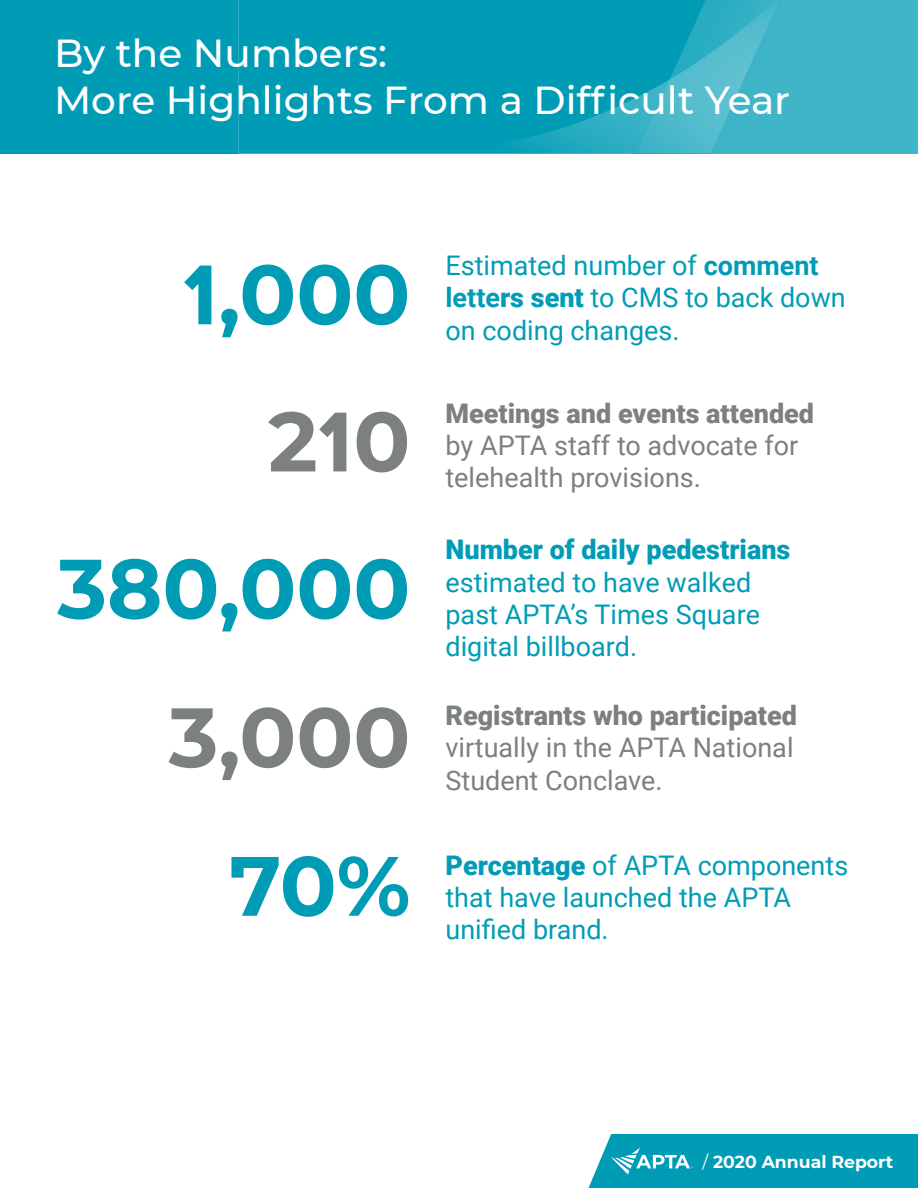
<style>
.page{position:relative;width:918px;height:1188px;background:#fff}
.page>*{position:absolute;margin:0;border:0;box-sizing:border-box;transform-origin:0 0}
.t1{font:700 84px "APTA Sans";color:#009cb6}
.t2{font:700 84px "APTA Sans";color:#7c8080}
.t3{font:500 39px/46.8px "APTA Sans";color:#fff}
.t4{font:27px/32.4px "Roboto";color:#009cb6}
.t5{font:27px "Roboto";color:#7c8080}
.t6{font:900 27px "Roboto";color:#7c8080}
.t7{font:900 27px "Roboto";color:#009cb6}
.t8{font:700 17.25px "APTA Sans";color:#fff}
.s1{font-weight:700}
.s2{font-weight:900}
.s3{font-weight:400}
</style>
<div class="page">
<svg style="left:589px;top:1134px;width:329px;height:54px;background:#0fa2ba"></svg>
<div style="left:0;top:0;width:918px;height:153px;background:#009cb6"></div>
<div style="left:239px;top:0;width:679px;height:153px;background:#40b5c8"></div>
<div style="left:239px;top:0;width:183px;height:153px;background:#009cb6"></div>
<svg style="left:422px;top:0;width:351px;height:153px"></svg>
<h2 class="t3" style="left:54px;top:29px;width:738px">By the Numbers:<br>More Highlights From a Difficult Year</h2>
<h1 class="t1" style="left:183px;top:234px;width:229px">1,000</h1>
<h1 class="t2" style="left:268px;top:381px;width:144px">210</h1>
<h1 class="t1" style="left:57px;top:528px;width:355px">380,000</h1>
<h1 class="t2" style="left:169px;top:677px;width:243px">3,000</h1>
<h1 class="t1" style="left:229px;top:825px;width:183px">70%</h1>
<p class="t4" style="left:446px;top:248px;width:402px">Estimated number of <span class="s1">comment lette</span><span class="s2">rs sent</span> to CMS to back down</p>
<p class="t4" style="left:446px;top:313px;width:236px">on coding changes.</p>
<p class="t6" style="left:446px;top:394px;width:370px">Meetings and events attended</p>
<p class="t5" style="left:446px;top:427px;width:354px">by APTA staff to advocate for</p>
<p class="t5" style="left:446px;top:459px;width:257px">telehealth provisions.</p>
<p class="t7" style="left:446px;top:531px;width:346px">Number of daily pedestrians</p>
<p class="t4" style="left:446px;top:565px;width:316px">estimated to have walked past APTA’s Times Square digital billboard.</p>
<p class="t6" style="left:446px;top:697px;width:353px">Registrants who participated</p>
<p class="t5" style="left:446px;top:729px;width:350px">virtually in the APTA National</p>
<p class="t5" style="left:446px;top:761px;width:219px">Student Conclave.</p>
<p class="t4" style="left:446px;top:848px;width:404px"><span class="s2">Percentage</span> of APTA components that have launched the APTA</p>
<p class="t4" style="left:446px;top:913px;width:165px">unified brand.</p>
<p class="t8" style="left:702px;top:1150px;width:193px"><span class="s3">/</span> 2020 Annual Report</p>
</div>
